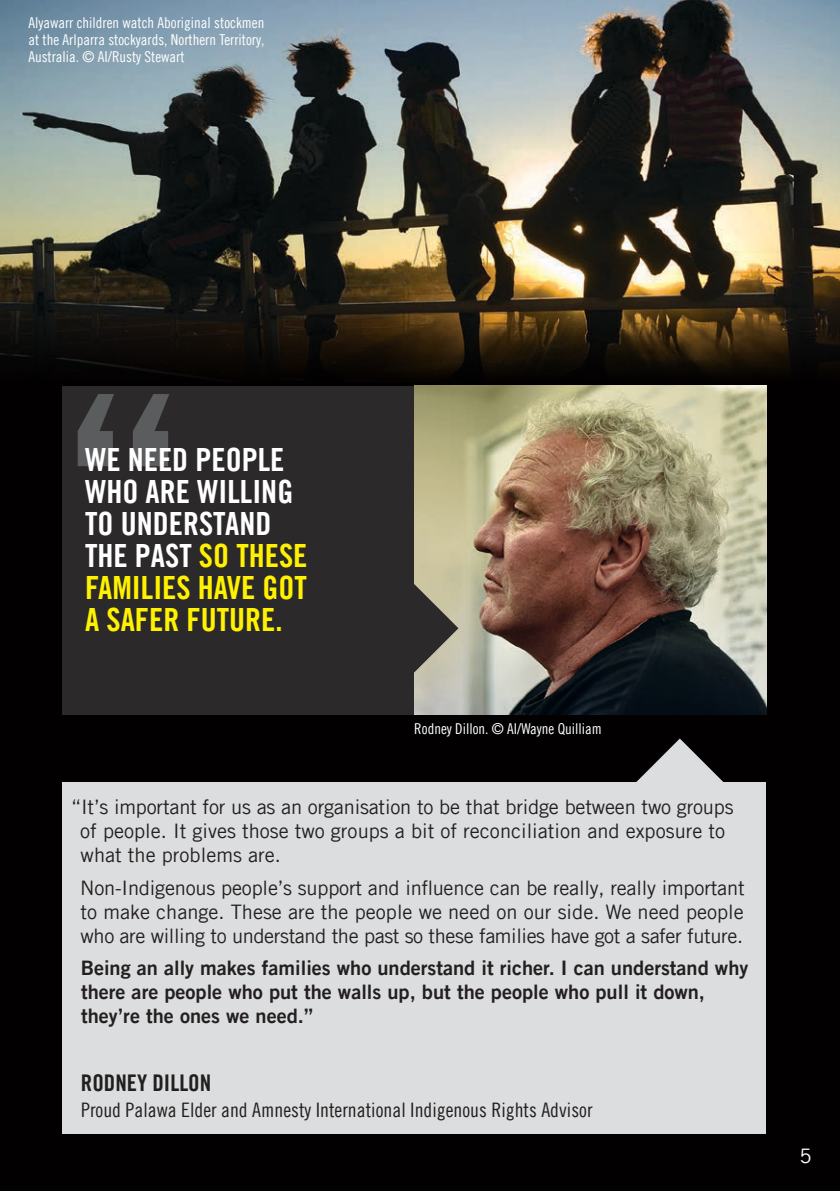
<style>
.page{position:relative;width:840px;height:1191px;background:#fff}
.page>*{position:absolute;margin:0;border:0;box-sizing:border-box;transform-origin:0 0}
.t1{font:298.2px "Amnesty Trade Gothic Bd Cn 20";color:#5b5c5e}
.t2{font:32px/32px "Amnesty Trade Gothic Bd Cn 20";color:#fff}
.Name{font:23px "Amnesty Trade Gothic Bd Cn 20";color:#231f20}
.Body_copy_10pt{font:20px/24px "Amnesty Trade Gothic";letter-spacing:-.01em;color:#231f20}
.Body_copy_10pt-2{font:20px/24px "Amnesty Trade Gothic Bd 2";color:#231f20}
.t3{font:20px "Amnesty Trade Gothic Cn 18";color:#231f20}
.t4{font:20px "Amnesty Trade Gothic";color:#fff}
.Photo_credit{font:15px/17px "Amnesty Trade Gothic Cn 18";color:#fff;text-align:justify}
.s1{color:#fff200}
</style>
<div class="page">
<div style="left:0;top:0;width:839px;height:1191px;background:#020000"></div>
<img style="left:0;top:0;width:839px;height:376px">
<div style="left:62px;top:782px;width:703px;height:352px;background:#dcddde"></div>
<img style="left:414px;top:386px;width:351px;height:328px">
<div style="left:62px;top:386px;width:352px;height:328px;background:#2c292a"></div>
<svg style="left:636px;top:738px;width:87px;height:44px"></svg>
<svg style="left:414px;top:584px;width:44px;height:88px;background:#797568"></svg>
<p class="Photo_credit" style="left:28px;top:14px;width:237px">Alyawarr children watch Aboriginal stockmen at the Arlparra stockyards, Northern Territory, Australia. © AI/Rusty Stewart</p>
<p class="t1" style="left:57px;top:325px;width:134px">“</p>
<p class="t2" style="left:85px;top:443px;width:224px">WE NEED PEOPLE<br>WHO ARE WILLING<br>TO UNDERSTAND<br>THE PAST <span class="s1">SO THESE<br>FAMILIES HAVE GOT<br>A SAFER FUTURE.</span></p>
<p class="Photo_credit" style="left:414px;top:720px;width:189px">Rodney Dillon. © AI/Wayne Quilliam</p>
<p class="Body_copy_10pt" style="left:80px;top:794px;width:654px;text-indent:-9px">“It’s important for us as an organisation to be that bridge between two groups of people. It gives those two groups a bit of reconciliation and exposure to what the problems are.</p>
<p class="Body_copy_10pt" style="left:80px;top:875px;width:665px;text-align:justify">Non-Indigenous people’s support and influence can be really, really important to make change. These are the people we need on our side. We need people who are willing to understand the past so these families have got a safer future.</p>
<p class="Body_copy_10pt-2" style="left:81px;top:955px;width:668px">Being an ally makes families who understand it richer. I can understand why there are people who put the walls up, but the people who pull it down, they’re the ones we need.”</p>
<p class="Name" style="left:81px;top:1068px;width:132px">RODNEY DILLON</p>
<p class="t3" style="left:81px;top:1098px;width:512px">Proud Palawa Elder and Amnesty International Indigenous Rights Advisor</p>
<p class="t4" style="left:798px;top:1143px;width:14px">5</p>
</div>
